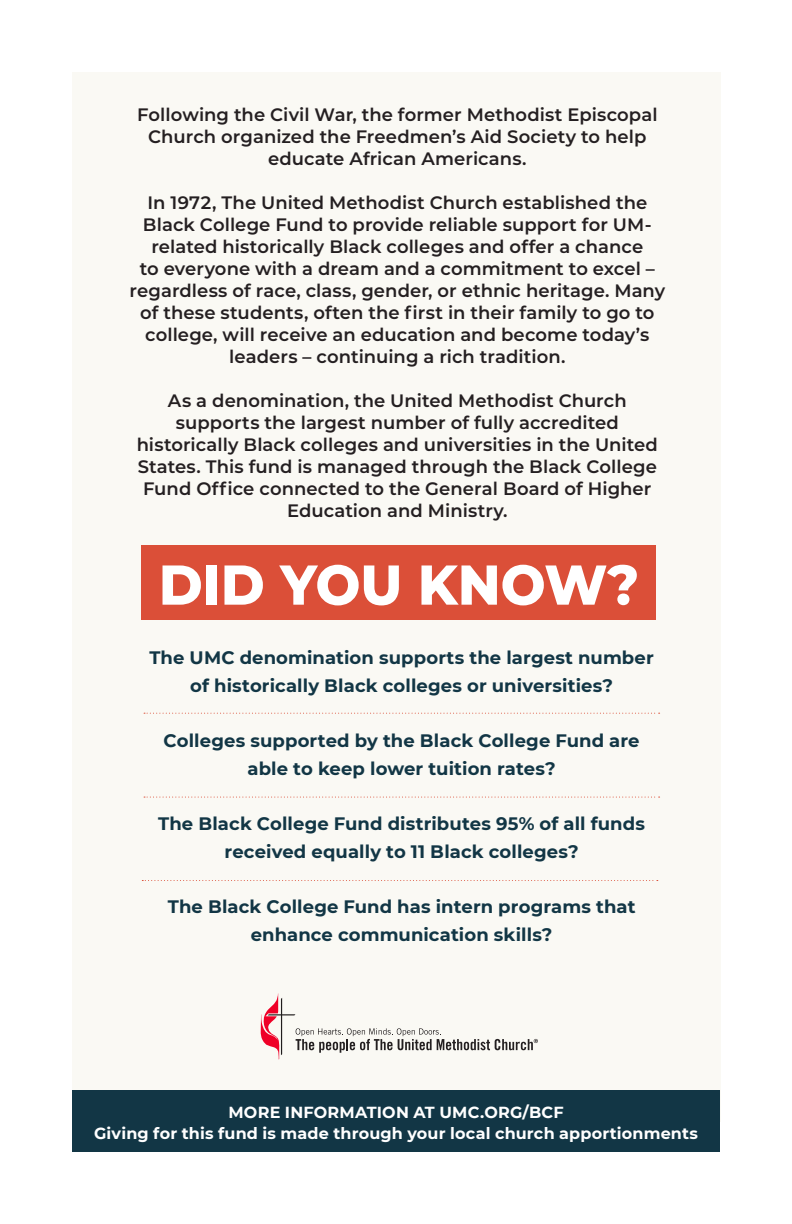
<style>
.page{position:relative;width:792px;height:1224px;background:#fff}
.page>*{position:absolute;margin:0;border:0;box-sizing:border-box;transform-origin:0 0}
.t1{font:800 56px "Montserrat";color:#fff;scale:.95 1}
.t2{font:600 18px/22px "Montserrat";letter-spacing:.005em;color:#241f21;text-align:center}
.t3{font:700 18px/28px "Montserrat";letter-spacing:.005em;color:#123645;text-align:center}
.t4{font:700 16px "Montserrat";letter-spacing:.01em;color:#fff}
</style>
<div class="page">
<div style="left:72px;top:72px;width:648px;height:1049px;background:#faf9f4"></div>
<svg style="left:144px;top:713px;width:516px;height:1px"></svg>
<svg style="left:144px;top:797px;width:516px;height:1px"></svg>
<svg style="left:142px;top:880px;width:516px;height:1px"></svg>
<div style="left:142px;top:545px;width:514px;height:75px;background:#db4f38"></div>
<svg style="left:261px;top:993px;width:277px;height:67px"></svg>
<div style="left:72px;top:1090px;width:648px;height:62px;background:#123645"></div>
<p class="t2" style="left:137px;top:103px;width:522px">Following the Civil War, the former Methodist Episcopal<br>Church organized the Freedmen’s Aid Society to help educate African Americans.</p>
<p class="t2" style="left:130px;top:191px;width:537px">In 1972, The United Methodist Church established the Black College Fund to provide reliable support for UM&shy;related historically Black colleges and offer a chance<br>to everyone with a dream and a commitment to excel – regardless of race, class, gender, or ethnic heritage. Many of these students, often the first in their family to go to college, will receive an education and become today’s leaders – continuing a rich tradition.</p>
<p class="t2" style="left:137px;top:389px;width:523px">As a denomination, the United Methodist Church supports the largest number of fully accredited historically Black colleges and universities in the United States. This fund is managed through the Black College Fund Office connected to the General Board of Higher Education and Ministry.</p>
<p class="t1" style="left:159px;top:544px;width:507px">DID YOU KNOW?</p>
<p class="t3" style="left:149px;top:643px;width:506px">The UMC denomination supports the largest number of historically Black colleges or universities?</p>
<p class="t3" style="left:164px;top:726px;width:478px">Colleges supported by the Black College Fund are able to keep lower tuition rates?</p>
<p class="t3" style="left:158px;top:809px;width:488px">The Black College Fund distributes 95% of all funds received equally to 11 Black colleges?</p>
<p class="t3" style="left:168px;top:892px;width:469px">The Black College Fund has intern programs that enhance communication skills?</p>
<p class="t4" style="left:228px;top:1101px;width:337px">MORE INFORMATION AT UMC.ORG/BCF</p>
<p class="t4" style="left:94px;top:1122px;width:606px">Giving for this fund is made through your local church apportionments</p>
</div>
